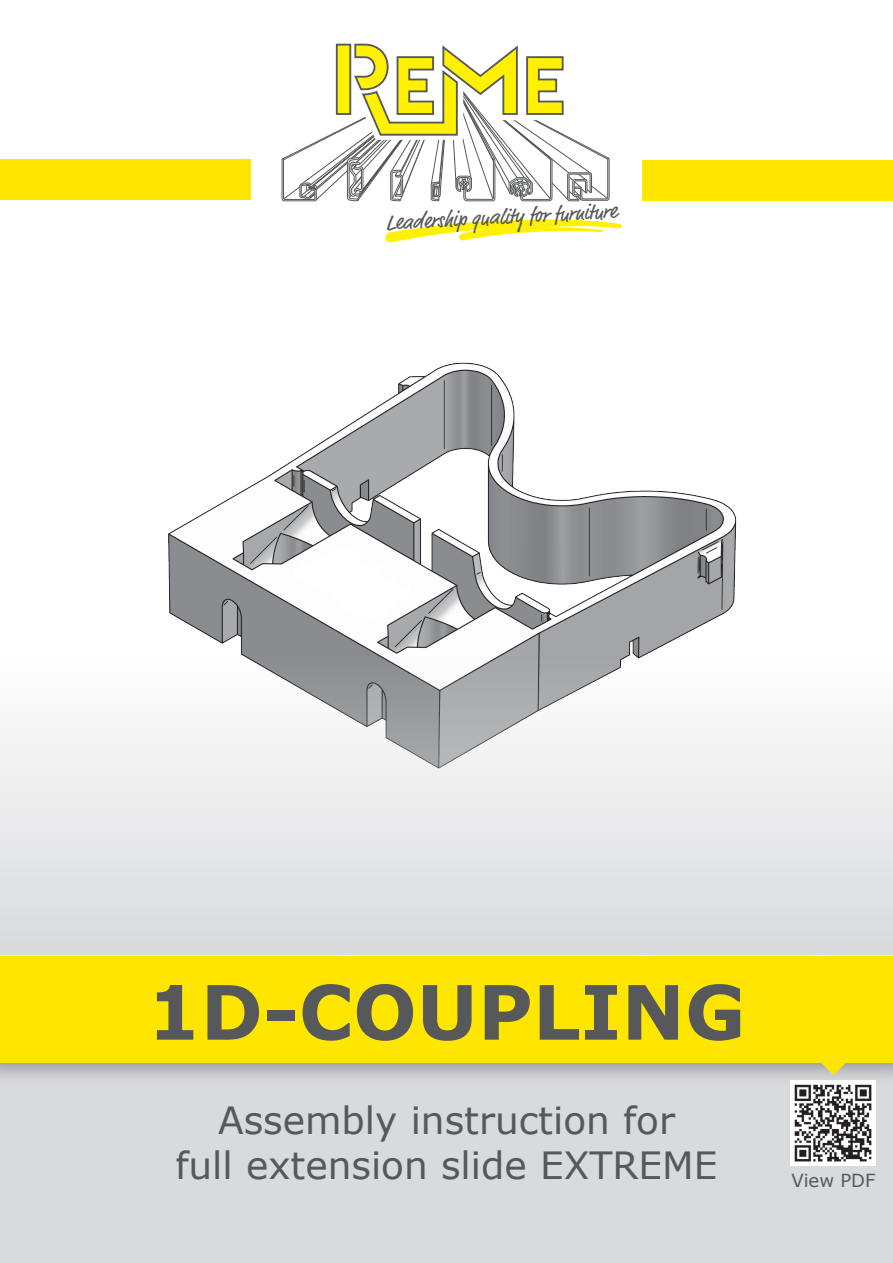
<style>
.page{position:relative;width:893px;height:1263px;background:#fff}
.page>*{position:absolute;margin:0;border:0;box-sizing:border-box;transform-origin:0 0}
.t1{font:700 75px "Verdana";color:#57585a}
.t2{font:37.5px/45px "Verdana";color:#57585a;text-align:center}
.t3{font:21.45px "Market Pro";color:#57585a}
.t4{font:18px "Verdana";color:#57585a}
</style>
<div class="page">
<div style="left:0;top:1063px;width:893px;height:200px;background:#d9dadc"></div>
<div style="left:0;top:942px;width:893px;height:144px;background:#231f20;opacity:.4"></div>
<div style="left:0;top:957px;width:893px;height:106px;background:#ffe601"></div>
<svg style="left:385px;top:219px;width:237px;height:24px"></svg>
<svg style="left:281px;top:43px;width:329px;height:159px"></svg>
<div style="left:642px;top:161px;width:251px;height:40px;background:#ffe601"></div>
<img style="left:168px;top:362px;width:569px;height:295px">
<svg style="left:0;top:657px;width:893px;height:298px"></svg>
<div style="left:0;top:159px;width:251px;height:40px;background:#ffe601"></div>
<img style="left:791px;top:1080px;width:85px;height:85px">
<svg style="left:821px;top:1063px;width:24px;height:12px"></svg>
<p class="t3" style="left:385px;top:208px;width:233px;rotate:-3deg">Leadership quality for furniture</p>
<h1 class="t1" style="left:147px;top:963px;width:600px">1D-COUPLING</h1>
<p class="t2" style="left:175px;top:1099px;width:544px">Assembly instruction for<br>full extension slide EXTREME</p>
<p class="t4" style="left:791px;top:1169px;width:86px">View PDF</p>
</div>
